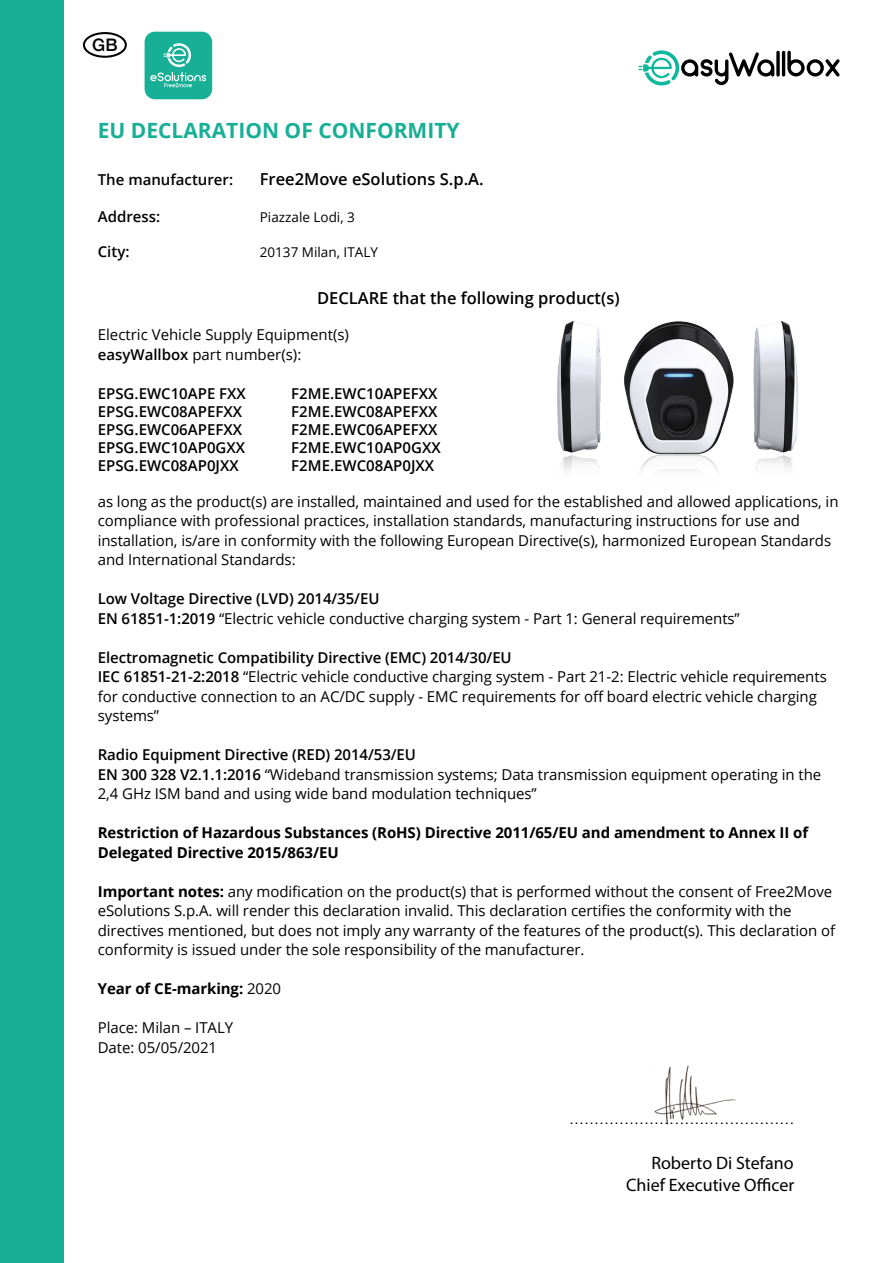
<style>
.page{position:relative;width:893px;height:1263px;background:#fff}
.page>*{position:absolute;margin:0;border:0;box-sizing:border-box;transform-origin:0 0}
.t1{font:700 21px "Open Sans";color:#17af95}
.t2{font:18px/21.6px "Myriad Pro";color:#000;text-align:right}
.t3{font:500 17.25px "Helvetica Neue";color:#000}
.t4{font:600 16.5px "Open Sans";color:#000}
.t5{font:15px/19.5px "Open Sans";letter-spacing:-.005em;color:#000}
.t6{font:600 15px "Open Sans";color:#000}
.t7{font:700 15px/19.5px "Open Sans";letter-spacing:-.005em;color:#000}
.t8{font:15px "Arial";color:#010202}
.t9{font:13.5px "Open Sans";color:#000}
.s1{font-weight:600}
.s2{font-weight:700}
.s3{font-weight:400}
</style>
<div class="page">
<img style="left:654px;top:1065px;width:82px;height:60px">
<img style="left:557px;top:321px;width:241px;height:150px">
<div style="left:0;top:0;width:64px;height:1263px;background:#17af95"></div>
<div style="left:145px;top:32px;width:67px;height:67px;background:#17af95;border-radius:10px"></div>
<svg style="left:150px;top:43px;width:56px;height:44px"></svg>
<svg style="left:639px;top:50px;width:135px;height:35px"></svg>
<svg style="left:776px;top:51px;width:4px;height:26px"></svg>
<hr style="left:782px;top:51px;width:3px;height:26px;background:#000;border-radius:2px">
<svg style="left:787px;top:51px;width:53px;height:26px"></svg>
<div style="left:83px;top:32px;width:44px;height:26px;border:2px solid #000;border-radius:50%"></div>
<p class="t3" style="left:92px;top:31px;width:27px">GB</p>
<h1 class="t1" style="left:98px;top:115px;width:363px">EU DECLARATION OF CONFORMITY</h1>
<p class="t6" style="left:98px;top:169px;width:137px">The manufacturer:</p>
<p class="t4" style="left:260px;top:167px;width:225px">Free2Move eSolutions S.p.A.</p>
<p class="t6" style="left:98px;top:207px;width:64px">Address:</p>
<p class="t9" style="left:260px;top:208px;width:97px">Piazzale Lodi, 3</p>
<p class="t6" style="left:98px;top:241px;width:33px">City:</p>
<p class="t9" style="left:260px;top:242px;width:120px">20137 Milan, ITALY</p>
<p class="t4" style="left:317px;top:287px;width:304px">DECLARE that the following product(s)</p>
<p class="t5" style="left:98px;top:324px;width:253px">Electric Vehicle Supply Equipment(s) <span class="s1">easyWallbox</span> part number(s):</p>
<p class="t6" style="left:98px;top:383px;width:150px">EPSG.EWC10APE FXX</p>
<p class="t6" style="left:291px;top:383px;width:148px">F2ME.EWC10APEFXX</p>
<p class="t6" style="left:98px;top:401px;width:146px">EPSG.EWC08APEFXX</p>
<p class="t6" style="left:291px;top:401px;width:148px">F2ME.EWC08APEFXX</p>
<p class="t6" style="left:98px;top:419px;width:146px">EPSG.EWC06APEFXX</p>
<p class="t6" style="left:291px;top:419px;width:148px">F2ME.EWC06APEFXX</p>
<p class="t6" style="left:98px;top:437px;width:149px">EPSG.EWC10AP0GXX</p>
<p class="t6" style="left:291px;top:437px;width:151px">F2ME.EWC10AP0GXX</p>
<p class="t6" style="left:98px;top:455px;width:142px">EPSG.EWC08AP0JXX</p>
<p class="t6" style="left:291px;top:455px;width:144px">F2ME.EWC08AP0JXX</p>
<p class="t5" style="left:98px;top:491px;width:742px">as long as the product(s) are installed, maintained and used for the established and allowed applications, in compliance with professional practices, installation standards, manufacturing instructions for use and installation, is/are in conformity with the following European Directive(s), harmonized European Standards and International Standards:</p>
<p class="t5" style="left:98px;top:588px;width:644px"><span class="s1">Low Voltage Directive (LVD) 2014/35/EU<br>EN 61851-1:2019</span> “Electric vehicle conductive charging system - Part 1: General requirements”</p>
<p class="t5" style="left:98px;top:647px;width:730px"><span class="s1">Electromagnetic Compatibility Directive (EMC) 2014/30/EU<br>IEC 61851-21-2:2018</span> “Electric vehicle conductive charging system - Part 21-2: Electric vehicle requirements for conductive connection to an AC/DC supply - EMC requirements for off board electric vehicle charging systems”</p>
<p class="t5" style="left:98px;top:744px;width:725px"><span class="s1">Radio Equipment Directive (RED) 2014/53/EU<br>EN 300 328 V2.1.1:2016</span> “Wideband transmission systems; Data transmission equipment operating in the<br>2,4 GHz ISM band and using wide band modulation techniques”</p>
<p class="t7" style="left:98px;top:822px;width:712px">Restriction of Hazardous Substances (RoHS) Directive 2011/65/EU and amendment to Annex II of<br>Delegated Directive 2015/863/EU</p>
<p class="t5" style="left:98px;top:881px;width:739px"><span class="s2">Important notes:</span> any modification on the product(s) that is performed without the consent of Free2Move eSolutions S.p.A. will render this declaration invalid. This declaration certifies the conformity with the directives mentioned, but does not imply any warranty of the features of the product(s). This declaration of conformity is issued under the sole responsibility of the manufacturer.</p>
<p class="t7" style="left:98px;top:978px;width:185px">Year of CE-marking: <span class="s3">2020</span></p>
<p class="t5" style="left:98px;top:1017px;width:137px">Place: Milan – ITALY<br>Date: 05/05/2021</p>
<p class="t8" style="left:569px;top:1108px;width:227px">………………………………………</p>
<p class="t2" style="left:626px;top:1152px;width:170px">Roberto Di Stefano<br>Chief Executive Officer</p>
</div>
